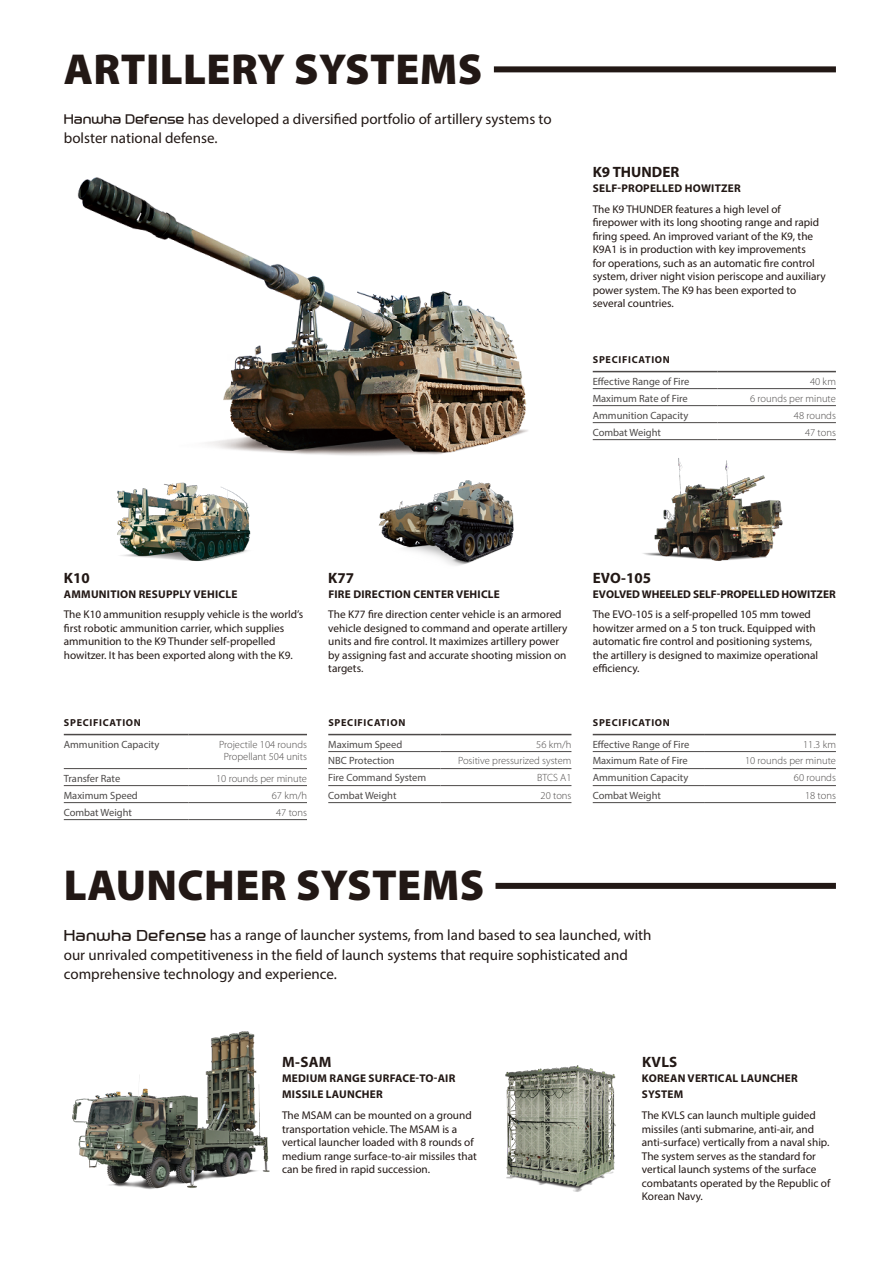
<style>
.page{position:relative;width:887px;height:1263px;background:#fff}
.page>*{position:absolute;margin:0;border:0;box-sizing:border-box;transform-origin:0 0}
.t1{font:900 43.5px "Myriad Pro";letter-spacing:.01em;color:#221815}
.t2{font:15px/19.5px "Myriad Pro";color:#221815}
.t3{font:700 15px "Myriad Pro";color:#221815}
.t4{font:11.25px/13.5px "Myriad Pro";color:#221815}
.t5{font:700 11.25px/16.5px "Myriad Pro";letter-spacing:.02em;color:#221815}
.t6{font:700 11.25px "Myriad Pro";color:#221815}
.t7{font:10.5px "Myriad Pro";color:#4c4948}
.t8{font:300 10.5px/12px "Myriad Pro";color:#4c4948;text-align:center}
.t9{font:700 10.2px "Myriad Pro";letter-spacing:.07em;color:#221815}
.s1{font-family:"Hanwha R";font-size:12.3px}
.s2{font-family:"Hanwha R";font-size:14.25px}
</style>
<div class="page">
<img style="left:77px;top:177px;width:451px;height:279px">
<hr style="left:592px;top:388px;width:125px;height:1px;background:#4c4948">
<hr style="left:717px;top:388px;width:119px;height:1px;background:#4c4948">
<hr style="left:592px;top:405px;width:125px;height:1px;background:#4c4948">
<hr style="left:717px;top:405px;width:119px;height:1px;background:#4c4948">
<hr style="left:592px;top:422px;width:125px;height:1px;background:#4c4948">
<hr style="left:717px;top:422px;width:119px;height:1px;background:#4c4948">
<hr style="left:592px;top:439px;width:125px;height:1px;background:#4c4948">
<hr style="left:717px;top:439px;width:119px;height:1px;background:#4c4948">
<hr style="left:592px;top:371px;width:125px;height:1px;background:#4c4948">
<hr style="left:717px;top:371px;width:119px;height:1px;background:#4c4948">
<hr style="left:64px;top:768px;width:125px;height:1px;background:#4c4948">
<hr style="left:189px;top:768px;width:118px;height:1px;background:#4c4948">
<hr style="left:64px;top:785px;width:125px;height:1px;background:#4c4948">
<hr style="left:189px;top:785px;width:118px;height:1px;background:#4c4948">
<hr style="left:64px;top:802px;width:125px;height:1px;background:#4c4948">
<hr style="left:189px;top:802px;width:118px;height:1px;background:#4c4948">
<hr style="left:64px;top:819px;width:125px;height:1px;background:#4c4948">
<hr style="left:189px;top:819px;width:118px;height:1px;background:#4c4948">
<hr style="left:64px;top:734px;width:125px;height:1px;background:#4c4948">
<hr style="left:189px;top:734px;width:118px;height:1px;background:#4c4948">
<hr style="left:328px;top:751px;width:112px;height:1px;background:#4c4948">
<hr style="left:440px;top:751px;width:131px;height:1px;background:#4c4948">
<hr style="left:328px;top:768px;width:112px;height:1px;background:#4c4948">
<hr style="left:440px;top:768px;width:131px;height:1px;background:#4c4948">
<hr style="left:328px;top:785px;width:112px;height:1px;background:#4c4948">
<hr style="left:440px;top:785px;width:131px;height:1px;background:#4c4948">
<hr style="left:328px;top:802px;width:112px;height:1px;background:#4c4948">
<hr style="left:440px;top:802px;width:131px;height:1px;background:#4c4948">
<hr style="left:328px;top:734px;width:112px;height:1px;background:#4c4948">
<hr style="left:440px;top:734px;width:131px;height:1px;background:#4c4948">
<hr style="left:592px;top:751px;width:113px;height:1px;background:#4c4948">
<hr style="left:705px;top:751px;width:131px;height:1px;background:#4c4948">
<hr style="left:592px;top:768px;width:113px;height:1px;background:#4c4948">
<hr style="left:705px;top:768px;width:131px;height:1px;background:#4c4948">
<hr style="left:592px;top:785px;width:113px;height:1px;background:#4c4948">
<hr style="left:705px;top:785px;width:131px;height:1px;background:#4c4948">
<hr style="left:592px;top:802px;width:113px;height:1px;background:#4c4948">
<hr style="left:705px;top:802px;width:131px;height:1px;background:#4c4948">
<hr style="left:592px;top:734px;width:113px;height:1px;background:#4c4948">
<hr style="left:705px;top:734px;width:131px;height:1px;background:#4c4948">
<img style="left:378px;top:480px;width:136px;height:86px">
<img style="left:643px;top:458px;width:140px;height:103px">
<img style="left:82px;top:454px;width:198px;height:107px">
<div style="left:494px;top:66px;width:342px;height:6px;background:#221815"></div>
<img style="left:72px;top:1031px;width:198px;height:158px">
<img style="left:505px;top:1065px;width:111px;height:127px">
<div style="left:495px;top:883px;width:341px;height:6px;background:#221815"></div>
<h1 class="t1" style="left:64px;top:40px;width:420px">ARTILLERY SYSTEMS</h1>
<h2 class="t2" style="left:64px;top:109px;width:489px"><span class="s1">Hanwha Defense</span> has developed a diversified portfolio of artillery systems to bolster national defense.</h2>
<h2 class="t3" style="left:592px;top:163px;width:88px">K9 THUNDER</h2>
<p class="t5" style="left:593px;top:180px;width:149px">SELF-PROPELLED HOWITZER</p>
<p class="t4" style="left:592px;top:202px;width:234px">The K9 THUNDER features a high level of firepower with its long shooting range and rapid firing speed. An improved variant of the K9, the K9A1 is in production with key improvements<br>for operations, such as an automatic fire control system, driver night vision periscope and auxiliary power system. The K9 has been exported to several countries.</p>
<p class="t9" style="left:593px;top:353px;width:78px">SPECIFICATION</p>
<p class="t7" style="left:592px;top:375px;width:98px">Effective Range of Fire</p>
<p class="t8" style="left:810px;top:375px;width:27px">40 km</p>
<p class="t7" style="left:592px;top:391px;width:97px">Maximum Rate of Fire</p>
<p class="t8" style="left:750px;top:392px;width:87px">6 rounds per minute</p>
<p class="t7" style="left:592px;top:408px;width:97px">Ammunition Capacity</p>
<p class="t8" style="left:794px;top:409px;width:43px">48 rounds</p>
<p class="t7" style="left:592px;top:425px;width:70px">Combat Weight</p>
<p class="t8" style="left:805px;top:426px;width:32px">47 tons</p>
<h2 class="t3" style="left:64px;top:568px;width:27px">K10</h2>
<p class="t5" style="left:64px;top:585px;width:175px">AMMUNITION RESUPPLY VEHICLE</p>
<p class="t4" style="left:64px;top:607px;width:241px">The K10 ammunition resupply vehicle is the world’s first robotic ammunition carrier, which supplies ammunition to the K9 Thunder self-propelled howitzer. It has been exported along with the K9.</p>
<p class="t9" style="left:64px;top:716px;width:78px">SPECIFICATION</p>
<p class="t7" style="left:64px;top:738px;width:97px">Ammunition Capacity</p>
<p class="t8" style="left:219px;top:738px;width:89px">Projectile 104 rounds<br>Propellant 504 units</p>
<p class="t7" style="left:64px;top:771px;width:58px">Transfer Rate</p>
<p class="t8" style="left:216px;top:772px;width:92px">10 rounds per minute</p>
<p class="t7" style="left:64px;top:788px;width:76px">Maximum Speed</p>
<p class="t8" style="left:272px;top:789px;width:37px">67 km/h</p>
<p class="t7" style="left:64px;top:805px;width:70px">Combat Weight</p>
<p class="t8" style="left:276px;top:806px;width:32px">47 tons</p>
<h2 class="t3" style="left:328px;top:568px;width:27px">K77</h2>
<p class="t5" style="left:328px;top:585px;width:173px">FIRE DIRECTION CENTER VEHICLE</p>
<p class="t4" style="left:328px;top:607px;width:241px">The K77 fire direction center vehicle is an armored vehicle designed to command and operate artillery units and fire control. It maximizes artillery power by assigning fast and accurate shooting mission on targets.</p>
<p class="t9" style="left:328px;top:716px;width:78px">SPECIFICATION</p>
<p class="t7" style="left:328px;top:738px;width:76px">Maximum Speed</p>
<p class="t8" style="left:536px;top:738px;width:37px">56 km/h</p>
<p class="t7" style="left:328px;top:754px;width:68px">NBC Protection</p>
<p class="t8" style="left:458px;top:755px;width:115px">Positive pressurized system</p>
<p class="t7" style="left:328px;top:771px;width:99px">Fire Command System</p>
<p class="t8" style="left:537px;top:772px;width:36px">BTCS A1</p>
<p class="t7" style="left:328px;top:788px;width:70px">Combat Weight</p>
<p class="t8" style="left:540px;top:789px;width:32px">20 tons</p>
<h1 class="t1" style="left:64px;top:856px;width:422px">LAUNCHER SYSTEMS</h1>
<h2 class="t3" style="left:592px;top:568px;width:60px">EVO-105</h2>
<p class="t6" style="left:593px;top:586px;width:244px">EVOLVED WHEELED SELF-PROPELLED HOWITZER</p>
<p class="t4" style="left:592px;top:607px;width:227px">The EVO-105 is a self-propelled 105 mm towed howitzer armed on a 5 ton truck. Equipped with automatic fire control and positioning systems, the artillery is designed to maximize operational efficiency.</p>
<p class="t9" style="left:593px;top:716px;width:78px">SPECIFICATION</p>
<p class="t7" style="left:592px;top:738px;width:98px">Effective Range of Fire</p>
<p class="t8" style="left:803px;top:738px;width:34px">11.3 km</p>
<p class="t7" style="left:592px;top:754px;width:97px">Maximum Rate of Fire</p>
<p class="t8" style="left:745px;top:755px;width:92px">10 rounds per minute</p>
<p class="t7" style="left:592px;top:771px;width:97px">Ammunition Capacity</p>
<p class="t8" style="left:794px;top:772px;width:43px">60 rounds</p>
<p class="t7" style="left:592px;top:788px;width:70px">Combat Weight</p>
<p class="t8" style="left:805px;top:789px;width:32px">18 tons</p>
<h2 class="t2" style="left:64px;top:925px;width:589px"><span class="s2">Hanwha Defense</span> has a range of launcher systems, from land based to sea launched, with our unrivaled competitiveness in the field of launch systems that require sophisticated and comprehensive technology and experience.</h2>
<h2 class="t3" style="left:282px;top:1052px;width:51px">M-SAM</h2>
<p class="t5" style="left:282px;top:1069px;width:175px">MEDIUM RANGE SURFACE-TO-AIR<br>MISSILE LAUNCHER</p>
<p class="t4" style="left:282px;top:1108px;width:196px">The MSAM can be mounted on a ground transportation vehicle. The MSAM is a vertical launcher loaded with 8 rounds of medium range surface-to-air missiles that can be fired in rapid succession.</p>
<h2 class="t3" style="left:642px;top:1052px;width:37px">KVLS</h2>
<p class="t5" style="left:642px;top:1069px;width:157px">KOREAN VERTICAL LAUNCHER<br>SYSTEM</p>
<p class="t4" style="left:642px;top:1108px;width:190px">The KVLS can launch multiple guided missiles (anti submarine, anti-air, and anti-surface) vertically from a naval ship.<br>The system serves as the standard for vertical launch systems of the surface combatants operated by the Republic of Korean Navy.</p>
</div>
